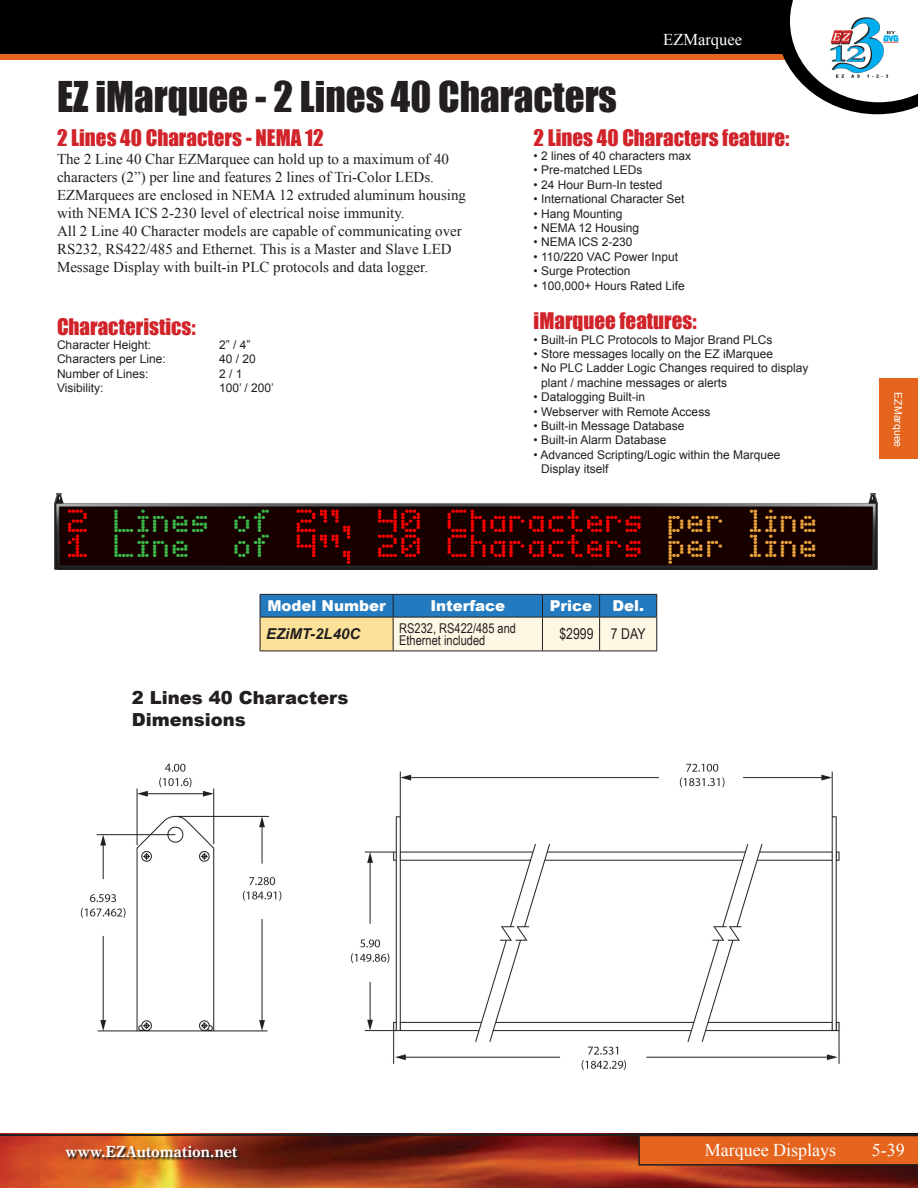
<style>
.page{position:relative;width:918px;height:1188px;background:#fff}
.page>*{position:absolute;margin:0;border:0;box-sizing:border-box;transform-origin:0 0}
.t1{font:39px "Impact";color:#231f20}
.t2{font:21px "Impact";color:#d1232a}
.t3{font:900 18px "Arial";color:#231f20}
.t4{font:18px "Times New Roman";color:#fff}
.t5{font:700 16.5px "Century Old Style";letter-spacing:-.005em;color:#fff}
.t6{font:16.5px "Times New Roman";color:#fff}
.t7{font:15px/18px "Times New Roman";color:#231f20}
.t8{font:900 15px "Arial";color:#fff}
.t9{font:italic 700 15px "Arial";color:#231f20}
.t10{font:15px "Arial Narrow";color:#231f20}
.t11{font:13.5px/12px "Arial Narrow";color:#231f20}
.t12{font:12px/14.4px "Arial";color:#231f20}
.t13{font:10.5px "Arial";color:#fff}
</style>
<div class="page">
<img style="left:0;top:1135px;width:918px;height:53px">
<svg style="left:638px;top:1135px;width:280px;height:31px;background:#d15d1d"></svg>
<hr style="left:0;top:1134px;width:918px;height:1px;background:#231f20">
<svg style="left:66px;top:1146px;width:176px;height:15px;background:#984a21"></svg>
<svg style="left:0;top:53px;width:776px;height:7px;background:#c45619"></svg>
<div style="left:0;top:0;width:918px;height:53px;background:#000"></div>
<svg style="left:776px;top:0;width:142px;height:114px"></svg>
<img style="left:827px;top:16px;width:73px;height:64px">
<div style="left:879px;top:378px;width:39px;height:81px;background:#e5651e"></div>
<img style="left:55px;top:493px;width:823px;height:76px">
<hr style="left:260px;top:651px;width:133px;height:1px;background:#231f20">
<hr style="left:393px;top:651px;width:149px;height:1px;background:#231f20">
<hr style="left:542px;top:651px;width:58px;height:1px;background:#231f20">
<hr style="left:600px;top:651px;width:57px;height:1px;background:#231f20">
<svg style="left:260px;top:594px;width:397px;height:57px;background:#9fb9be"></svg>
<hr style="left:260px;top:617px;width:133px;height:1px;background:#231f20">
<hr style="left:393px;top:617px;width:149px;height:1px;background:#231f20">
<hr style="left:542px;top:617px;width:58px;height:1px;background:#231f20">
<hr style="left:600px;top:617px;width:57px;height:1px;background:#231f20">
<img style="left:80px;top:763px;width:760px;height:307px">
<h3 class="t6" style="left:663px;top:28px;width:80px">EZMarquee</h3>
<p class="t1" style="left:57px;top:66px;width:562px">EZ iMarquee - 2 Lines 40 Characters</p>
<p class="t2" style="left:57px;top:121px;width:268px">2 Lines 40 Characters - NEMA 12</p>
<p class="t7" style="left:57px;top:149px;width:411px">The 2 Line 40 Char EZMarquee can hold up to a maximum of 40 characters (2”) per line and features 2 lines of Tri-Color LEDs.<br>EZMarquees are enclosed in NEMA 12 extruded aluminum housing with NEMA ICS 2-230 level of electrical noise immunity.</p>
<p class="t7" style="left:57px;top:221px;width:406px">All 2 Line 40 Character models are capable of communicating over<br>RS232, RS422/485 and Ethernet. This is a Master and Slave LED<br>Message Display with built-in PLC protocols and data logger.</p>
<p class="t2" style="left:534px;top:121px;width:257px">2 Lines 40 Characters feature:</p>
<p class="t12" style="left:534px;top:149px;width:159px">• 2 lines of 40 characters max</p>
<p class="t12" style="left:534px;top:163px;width:110px">• Pre-matched LEDs</p>
<p class="t12" style="left:534px;top:178px;width:130px">• 24 Hour Burn-In tested</p>
<p class="t12" style="left:534px;top:192px;width:152px">• International Character Set</p>
<p class="t12" style="left:534px;top:206px;width:90px">• Hang Mounting</p>
<p class="t12" style="left:534px;top:221px;width:107px">• NEMA 12 Housing</p>
<p class="t12" style="left:534px;top:235px;width:100px">• NEMA ICS 2-230</p>
<p class="t12" style="left:534px;top:250px;width:146px">• 110/220 VAC Power Input</p>
<p class="t12" style="left:534px;top:264px;width:98px">• Surge Protection</p>
<p class="t12" style="left:534px;top:278px;width:153px">• 100,000+ Hours Rated Life</p>
<p class="t2" style="left:534px;top:305px;width:165px">iMarquee features:</p>
<p class="t12" style="left:534px;top:332px;width:240px">• Built-in PLC Protocols to Major Brand PLCs</p>
<p class="t12" style="left:534px;top:347px;width:241px">• Store messages locally on the EZ iMarquee</p>
<p class="t12" style="left:541px;top:361px;width:269px;text-indent:-8px">• No PLC Ladder Logic Changes required to display plant / machine messages or alerts</p>
<p class="t12" style="left:534px;top:390px;width:113px">• Datalogging Built-in</p>
<p class="t12" style="left:534px;top:404px;width:178px">• Webserver with Remote Access</p>
<p class="t12" style="left:534px;top:419px;width:152px">• Built-in Message Database</p>
<p class="t12" style="left:534px;top:433px;width:134px">• Built-in Alarm Database</p>
<p class="t12" style="left:541px;top:448px;width:241px;text-indent:-8px">• Advanced Scripting/Logic within the Marquee<br>Display itself</p>
<p class="t2" style="left:57px;top:310px;width:140px">Characteristics:</p>
<p class="t12" style="left:57px;top:338px;width:96px">Character Height:</p>
<p class="t12" style="left:219px;top:338px;width:33px">2” / 4”</p>
<p class="t12" style="left:57px;top:352px;width:110px">Characters per Line:</p>
<p class="t12" style="left:219px;top:352px;width:38px">40 / 20</p>
<p class="t12" style="left:57px;top:367px;width:93px">Number of Lines:</p>
<p class="t12" style="left:219px;top:367px;width:25px">2 / 1</p>
<p class="t12" style="left:57px;top:381px;width:48px">Visibility:</p>
<p class="t12" style="left:219px;top:381px;width:56px">100’ / 200’</p>
<p class="t8" style="left:267px;top:595px;width:120px">Model Number</p>
<p class="t8" style="left:430px;top:595px;width:76px">Interface</p>
<p class="t8" style="left:550px;top:595px;width:44px">Price</p>
<p class="t8" style="left:612px;top:595px;width:33px">Del.</p>
<p class="t9" style="left:266px;top:624px;width:96px">EZiMT-2L40C</p>
<p class="t11" style="left:399px;top:622px;width:118px">RS232, RS422/485 and<br>Ethernet included</p>
<p class="t10" style="left:559px;top:623px;width:36px">$2999</p>
<p class="t10" style="left:611px;top:623px;width:36px">7 DAY</p>
<p class="t3" style="left:132px;top:685px;width:218px">2 Lines 40 Characters</p>
<p class="t3" style="left:132px;top:706px;width:116px">Dimensions</p>
<p class="t13" style="left:905px;top:392px;width:56px;rotate:90deg">EZMarquee</p>
<h3 class="t5" style="left:66px;top:1142px;width:173px">www.EZAutomation.net</h3>
<h3 class="t4" style="left:705px;top:1138px;width:133px">Marquee Displays</h3>
<h3 class="t4" style="left:872px;top:1138px;width:34px">5-39</h3>
</div>
